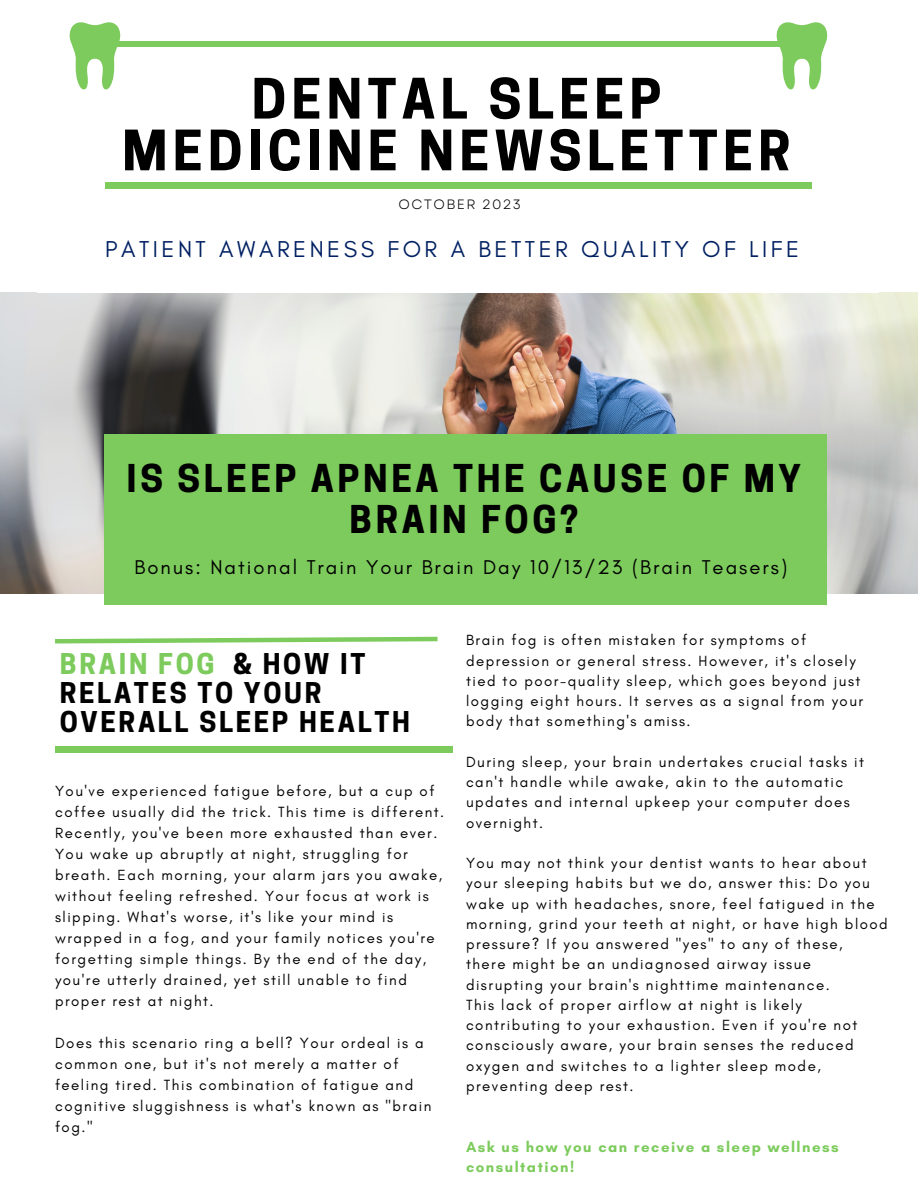
<style>
.page{position:relative;width:918px;height:1188px;background:#fff}
.page>*{position:absolute;margin:0;border:0;box-sizing:border-box;transform-origin:0 0}
.t1{font:700 52.2px/51.8px "Cooper Hewitt";letter-spacing:.1em;color:#000;text-align:center}
.t2{font:700 36px/40.5px "Cooper Hewitt";letter-spacing:.1em;color:#000;text-align:center}
.t3{font:700 26.85px/29.2px "Cooper Hewitt";letter-spacing:.1em;color:#000}
.t4{font:23.4px "Glacial Indifference";letter-spacing:.15em;color:#002062}
.t5{font:20.25px "Glacial Indifference";letter-spacing:.1em;color:#000}
.t6{font:15px/20.2px "Glacial Indifference";letter-spacing:.1em;color:#000}
.t7{font:700 15px/20.2px "Glacial Indifference";letter-spacing:.1em;color:#7ccb5c}
.t8{font:13.5px "Garet";letter-spacing:.1em;color:#000}
.s1{color:#7ccb5c}
</style>
<div class="page">
<img style="left:0;top:292px;width:918px;height:302px">
<div style="left:91px;top:41px;width:707px;height:6px;background:#7ccb5c"></div>
<div style="left:105px;top:183px;width:706px;height:5px;background:#7ccb5c"></div>
<div style="left:105px;top:435px;width:722px;height:170px;background:#7ccb5c"></div>
<div style="left:55px;top:747px;width:397px;height:5px;background:#7ccb5c"></div>
<svg style="left:70px;top:22px;width:50px;height:68px"></svg>
<svg style="left:777px;top:22px;width:50px;height:68px"></svg>
<svg style="left:55px;top:636px;width:383px;height:8px"></svg>
<p class="t1" style="left:122px;top:80px;width:670px">DENTAL SLEEP<br>MEDICINE NEWSLETTER</p>
<p class="t8" style="left:399px;top:194px;width:124px">OCTOBER 2023</p>
<p class="t4" style="left:105px;top:235px;width:695px">PATIENT AWARENESS FOR A BETTER QUALITY OF LIFE</p>
<p class="t2" style="left:127px;top:463px;width:676px">IS SLEEP APNEA THE CAUSE OF MY<br>BRAIN FOG?</p>
<p class="t5" style="left:134px;top:554px;width:654px">Bonus: National Train Your Brain Day 10/13/23 (Brain Teasers)</p>
<p class="t3" style="left:60px;top:653px;width:307px"><span class="s1">BRAIN FOG</span> &amp; HOW IT<br>RELATES TO YOUR</p>
<p class="t3" style="left:60px;top:711px;width:352px">OVERALL SLEEP HEALTH</p>
<p class="t6" style="left:55px;top:780px;width:391px;line-height:21px">You've experienced fatigue before, but a cup of coffee usually did the trick. This time is different.<br>Recently, you've been more exhausted than ever.<br>You wake up abruptly at night, struggling for breath. Each morning, your alarm jars you awake, without feeling refreshed. Your focus at work is slipping. What's worse, it's like your mind is wrapped in a fog, and your family notices you're forgetting simple things. By the end of the day, you're utterly drained, yet still unable to find proper rest at night.</p>
<p class="t6" style="left:55px;top:1032px;width:378px;line-height:21px">Does this scenario ring a bell? Your ordeal is a common one, but it's not merely a matter of feeling tired. This combination of fatigue and cognitive sluggishness is what's known as "brain fog."</p>
<p class="t6" style="left:466px;top:630px;width:399px">Brain fog is often mistaken for symptoms of depression or general stress. However, it's closely tied to poor-quality sleep, which goes beyond just logging eight hours. It serves as a signal from your body that something's amiss.</p>
<p class="t6" style="left:466px;top:752px;width:400px">During sleep, your brain undertakes crucial tasks it can't handle while awake, akin to the automatic updates and internal upkeep your computer does overnight.</p>
<p class="t6" style="left:466px;top:853px;width:423px">You may not think your dentist wants to hear about your sleeping habits but we do, answer this: Do you wake up with headaches, snore, feel fatigued in the morning, grind your teeth at night, or have high blood pressure? If you answered "yes" to any of these,<br>there might be an undiagnosed airway issue disrupting your brain's nighttime maintenance.</p>
<p class="t6" style="left:466px;top:995px;width:393px">This lack of proper airflow at night is likely contributing to your exhaustion. Even if you're not consciously aware, your brain senses the reduced oxygen and switches to a lighter sleep mode, preventing deep rest.</p>
<p class="t7" style="left:466px;top:1136px;width:374px">Ask us how you can receive a sleep wellness consultation!</p>
</div>
